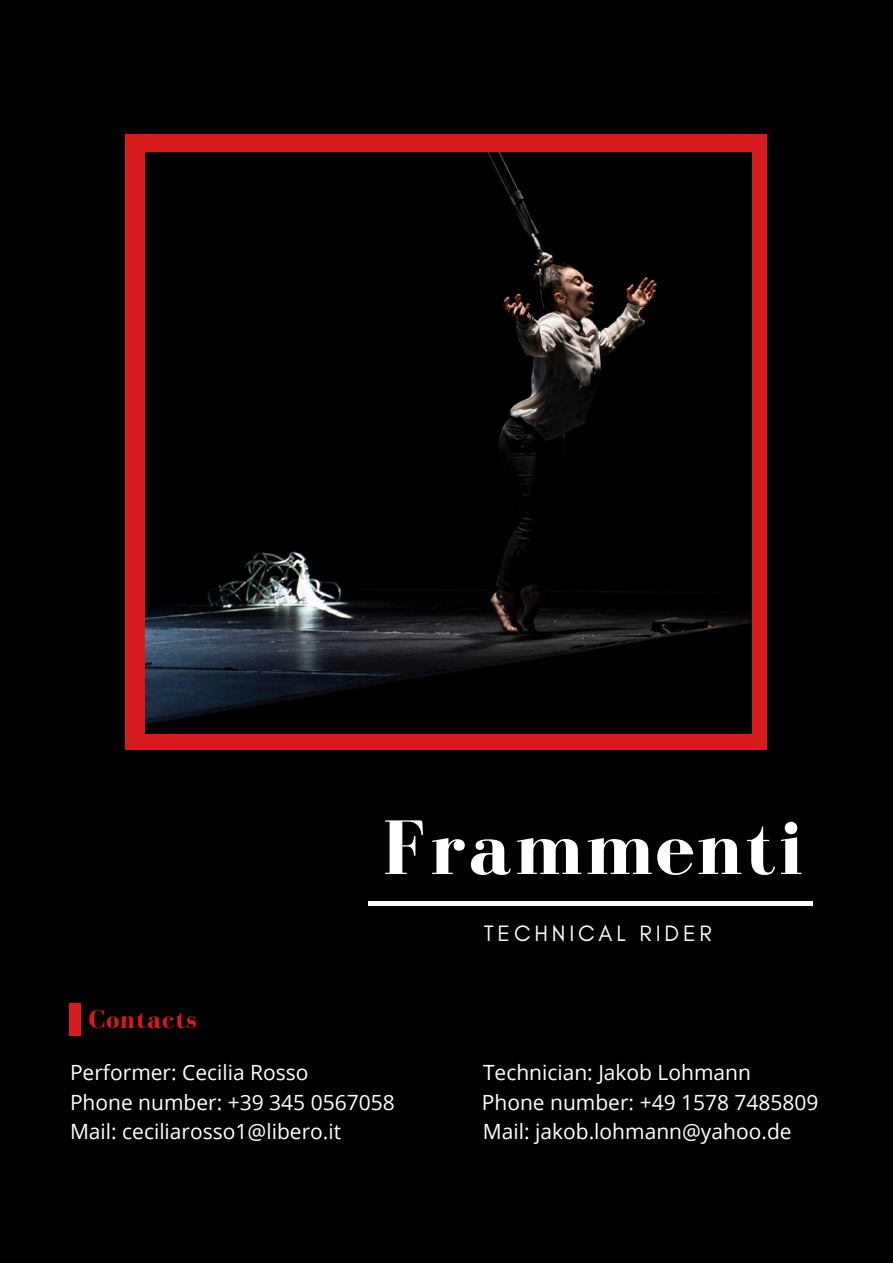
<style>
.page{position:relative;width:893px;height:1264px;background:#fff}
.page>*{position:absolute;margin:0;border:0;box-sizing:border-box;transform-origin:0 0}
.t1{font:700 79.35px "Bodoni FLF";letter-spacing:.04em;color:#fff}
.t2{font:700 26.4px "Bodoni FLF";letter-spacing:.04em;color:#d61c1c}
.t3{font:22.65px "Glacial Indifference";letter-spacing:.17em;color:#fff}
.t4{font:21px "Open Sans";color:#fff}
</style>
<div class="page">
<div style="left:0;top:0;width:892px;height:1262px;background:#010101"></div>
<div style="left:126px;top:135px;width:640px;height:615px;background:#d61c1c"></div>
<img style="left:145px;top:152px;width:606px;height:582px">
<div style="left:69px;top:1002px;width:12px;height:33px;background:#d61c1c"></div>
<hr style="left:368px;top:901px;width:444px;height:4px;background:#fff">
<h1 class="t1" style="left:382px;top:804px;width:422px">Frammenti</h1>
<p class="t3" style="left:483px;top:919px;width:229px">TECHNICAL RIDER</p>
<p class="t2" style="left:89px;top:1004px;width:109px">Contacts</p>
<p class="t4" style="left:70px;top:1057px;width:240px">Performer: Cecilia Rosso</p>
<p class="t4" style="left:483px;top:1057px;width:269px">Technician: Jakob Lohmann</p>
<p class="t4" style="left:70px;top:1087px;width:326px">Phone number: +39 345 0567058</p>
<p class="t4" style="left:482px;top:1087px;width:338px">Phone number: +49 1578 7485809</p>
<p class="t4" style="left:70px;top:1116px;width:273px">Mail: ceciliarosso1@libero.it</p>
<p class="t4" style="left:483px;top:1116px;width:310px">Mail: jakob.lohmann@yahoo.de</p>
</div>
